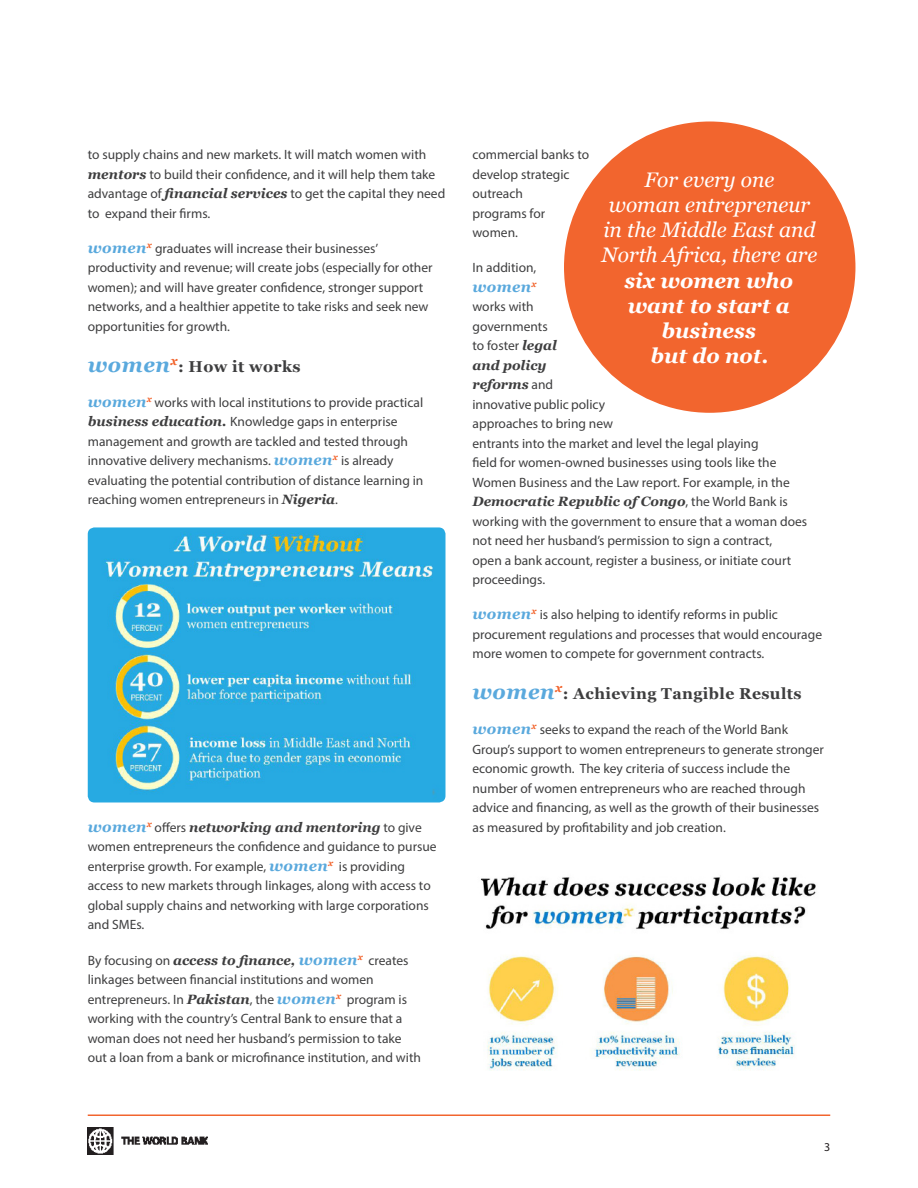
<style>
.page{position:relative;width:918px;height:1188px;background:#fff}
.page>*{position:absolute;margin:0;border:0;box-sizing:border-box;transform-origin:0 0}
.Photo_Credit{font:italic 21px/25.2px "Georgia";color:#fff;text-align:center}
.Level_2_Subhead{font:700 15.75px "Georgia";letter-spacing:.025em;color:#3e3e3f}
.Level_2_Subhead-2{font:italic 700 15px "Georgia";letter-spacing:.025em;color:#5aa9dd}
.Level_2_Subhead-3{font:13.5px/19.5px "Myriad Pro";color:#3e3e3f}
.t1{font:12px "Myriad Pro";color:#231f20}
.s1{font-family:"Georgia";font-weight:700;font-style:italic}
.s2{font-family:"Georgia";font-weight:700;font-style:italic;font-size:15px;color:#5aa9dd}
.s3{font-style:italic;font-size:21px;color:#5aa9dd}
.s4{font-weight:700}
</style>
<div class="page">
<img style="left:88px;top:1128px;width:120px;height:26px">
<hr style="left:88px;top:1114px;width:742px;height:2px;background:#f2652e">
<img style="left:88px;top:527px;width:358px;height:275px">
<div style="left:557px;top:114px;width:306px;height:306px;background:#f2652e;border-radius:50%"></div>
<div style="left:549px;top:107px;width:321px;height:321px;border:15px solid #fff;border-radius:50%"></div>
<img style="left:480px;top:877px;width:336px;height:194px">
<p class="Level_2_Subhead-3" style="left:88px;top:145px;width:359px">to supply chains and new markets. It will match women with <span class="s1">mentors</span> to build their confidence, and it will help them take advantage of <span class="s1">financial services</span> to get the capital they need to expand their firms.</p>
<p class="Level_2_Subhead-3" style="left:88px;top:238px;width:346px"><span class="s2">women</span><sup>x</sup> graduates will increase their businesses’ productivity and revenue; will create jobs (especially for other women); and will have greater confidence, stronger support networks, and a healthier appetite to take risks and seek new opportunities for growth.</p>
<p class="Level_2_Subhead" style="left:88px;top:354px;width:214px"><span class="s3">women</span><sup>x</sup>: How it works</p>
<p class="Level_2_Subhead-3" style="left:88px;top:392px;width:337px"><span class="s2">women</span><sup>x</sup> works with local institutions to provide practical <span class="s1">business education.</span> Knowledge gaps in enterprise management and growth are tackled and tested through innovative delivery mechanisms. <span class="s2">women</span><sup>x</sup> is already evaluating the potential contribution of distance learning in reaching women entrepreneurs in <span class="s1">Nigeria</span>.</p>
<p class="Level_2_Subhead-3" style="left:88px;top:817px;width:350px"><span class="s2">women</span><sup>x</sup> offers <span class="s1">networking and mentoring</span> to give women entrepreneurs the confidence and guidance to pursue enterprise growth. For example, <span class="s2">women</span><sup>x</sup> is providing access to new markets through linkages, along with access to global supply chains and networking with large corporations and SMEs.</p>
<p class="Level_2_Subhead-3" style="left:88px;top:950px;width:335px">By focusing on <span class="s1">access to finance,</span> <span class="s2">women</span><sup>x</sup> creates linkages between financial institutions and women entrepreneurs. In <span class="s1">Pakistan</span>, the <span class="s2">women</span><sup>x</sup> program is working with the country’s Central Bank to ensure that a woman does not need her husband’s permission to take out a loan from a bank or microfinance institution, and with</p>
<p class="Level_2_Subhead-3" style="left:472px;top:145px;width:118px">commercial banks to develop strategic outreach<br>programs for women.</p>
<p class="Level_2_Subhead-3" style="left:472px;top:258px;width:65px">In addition,</p>
<p class="Level_2_Subhead-2" style="left:472px;top:275px;width:66px">women<sup>x</sup></p>
<p class="Level_2_Subhead-3" style="left:472px;top:297px;width:336px">works with<br>governments<br>to foster <span class="s1">legal<br>and policy<br>reforms</span> and<br>innovative public policy<br>approaches to bring new<br>entrants into the market and level the legal playing<br>field for women-owned businesses using tools like the Women Business and the Law report. For example, in the <span class="s1">Democratic Republic of Congo</span>, the World Bank is working with the government to ensure that a woman does not need her husband’s permission to sign a contract,<br>open a bank account, register a business, or initiate court proceedings.</p>
<p class="Level_2_Subhead-3" style="left:472px;top:605px;width:351px"><span class="s2">women</span><sup>x</sup> is also helping to identify reforms in public procurement regulations and processes that would encourage more women to compete for government contracts.</p>
<p class="Level_2_Subhead" style="left:472px;top:682px;width:331px"><span class="s3">women</span><sup>x</sup>: Achieving Tangible Results</p>
<p class="Level_2_Subhead-3" style="left:472px;top:720px;width:353px"><span class="s2">women</span><sup>x</sup> seeks to expand the reach of the World Bank Group’s support to women entrepreneurs to generate stronger economic growth. The key criteria of success include the number of women entrepreneurs who are reached through advice and financing, as well as the growth of their businesses as measured by profitability and job creation.</p>
<p class="Photo_Credit" style="left:602px;top:166px;width:217px">For every one<br>woman entrepreneur in the Middle East and<br>North Africa, there are <span class="s4">six women who want to start a business<br>but do not.</span></p>
<p class="t1" style="left:824px;top:1139px;width:8px">3</p>
</div>
